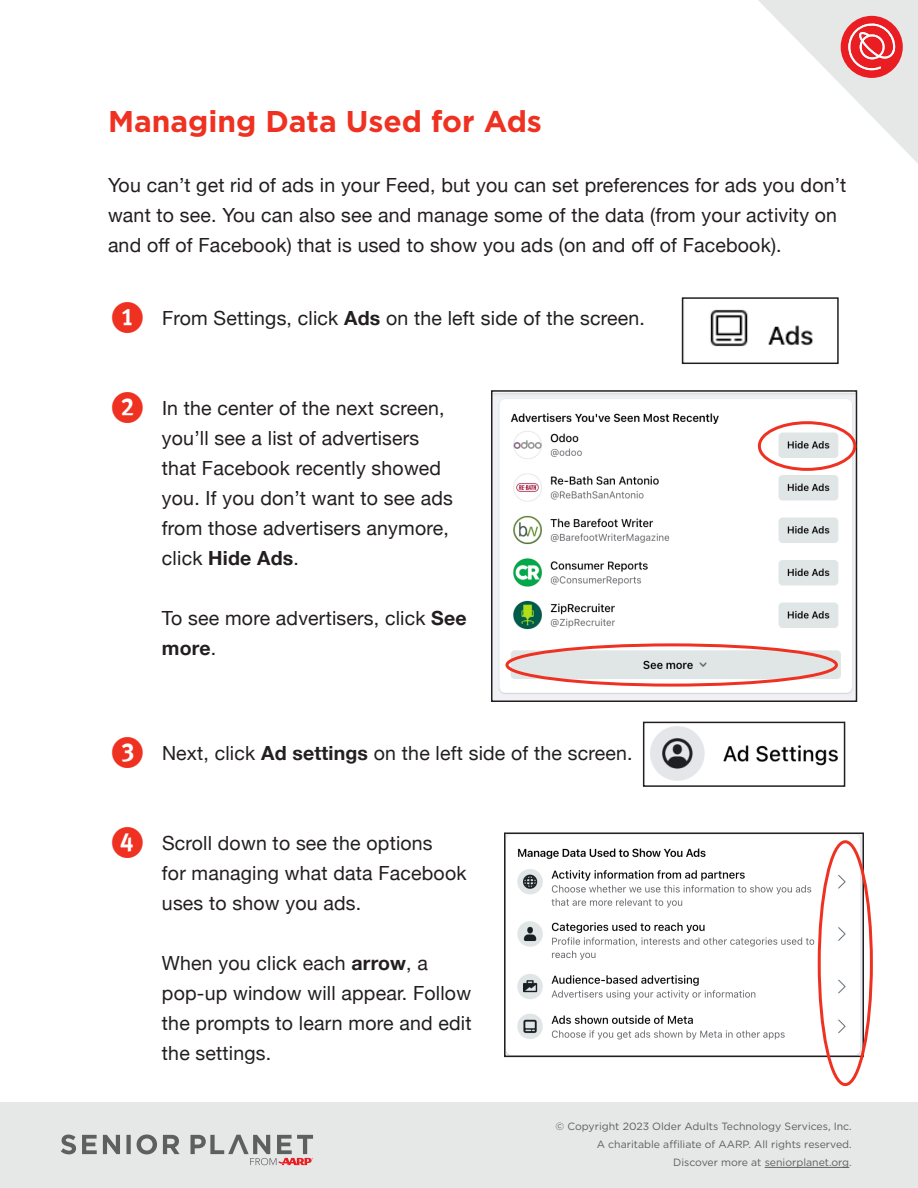
<style>
.page{position:relative;width:918px;height:1188px;background:#fff}
.page>*{position:absolute;margin:0;border:0;box-sizing:border-box;transform-origin:0 0}
.t1{font:45px "Dingbests";color:#ef3122}
.t2{font:700 30px "Gotham";color:#ef3122}
.t3{font:19.5px/30px "Helvetica Neue";letter-spacing:.01em;color:#231f20}
.t4{font:10.5px/18px "Gotham";color:#5d5f5e;text-align:right}
.s1{font-weight:700}
</style>
<div class="page">
<svg style="left:758px;top:0;width:160px;height:163px"></svg>
<div style="left:0;top:1103px;width:918px;height:85px;background:#e5e8e7"></div>
<svg style="left:61px;top:1135px;width:252px;height:30px"></svg>
<hr style="left:765px;top:1167px;width:84px;height:1px;background:#5d5f5e">
<img style="left:710px;top:309px;width:104px;height:38px">
<div style="left:682px;top:297px;width:157px;height:67px;border:2px solid #231f20"></div>
<img style="left:494px;top:393px;width:360px;height:306px">
<div style="left:491px;top:390px;width:366px;height:312px;border:2px solid #231f20"></div>
<div style="left:758px;top:421px;width:98px;height:50px;border:3px solid #ef3122;border-radius:50%"></div>
<div style="left:505px;top:643px;width:333px;height:44px;border:3px solid #ef3122;border-radius:50%"></div>
<img style="left:650px;top:726px;width:188px;height:55px">
<div style="left:643px;top:722px;width:202px;height:65px;border:2px solid #231f20"></div>
<img style="left:507px;top:835px;width:354px;height:219px">
<div style="left:504px;top:832px;width:360px;height:225px;border:2px solid #231f20"></div>
<div style="left:818px;top:840px;width:55px;height:246px;border:3px solid #ef3122;border-radius:50%"></div>
<p class="t2" style="left:108px;top:101px;width:436px">Managing Data Used for Ads</p>
<p class="t3" style="left:108px;top:171px;width:740px">You can’t get rid of ads in your Feed, but you can set preferences for ads you don’t want to see. You can also see and manage some of the data (from your activity on and off of Facebook) that is used to show you ads (on and off of Facebook).</p>
<p class="t1" style="left:108px;top:294px;width:40px">1</p>
<p class="t3" style="left:162px;top:305px;width:484px">From Settings, click <span class="s1">Ads</span> on the left side of the screen.</p>
<p class="t1" style="left:108px;top:384px;width:40px">2</p>
<p class="t3" style="left:162px;top:395px;width:292px">In the center of the next screen, you’ll see a list of advertisers that Facebook recently showed you. If you don’t want to see ads from those advertisers anymore, click <span class="s1">Hide Ads</span>.</p>
<p class="t3" style="left:162px;top:605px;width:306px">To see more advertisers, click <span class="s1">See more</span>.</p>
<p class="t1" style="left:108px;top:729px;width:40px">3</p>
<p class="t3" style="left:162px;top:740px;width:472px">Next, click <span class="s1">Ad settings</span> on the left side of the screen.</p>
<p class="t1" style="left:108px;top:819px;width:40px">4</p>
<p class="t3" style="left:162px;top:830px;width:306px">Scroll down to see the options<br>for managing what data Facebook uses to show you ads.</p>
<p class="t3" style="left:162px;top:950px;width:311px">When you click each <span class="s1">arrow</span>, a pop-up window will appear. Follow the prompts to learn more and edit the settings.</p>
<p class="t4" style="left:556px;top:1117px;width:298px">© Copyright 2023 Older Adults Technology Services, Inc.<br>A charitable affiliate of AARP. All rights reserved.<br>Discover more at seniorplanet.org.</p>
</div>
